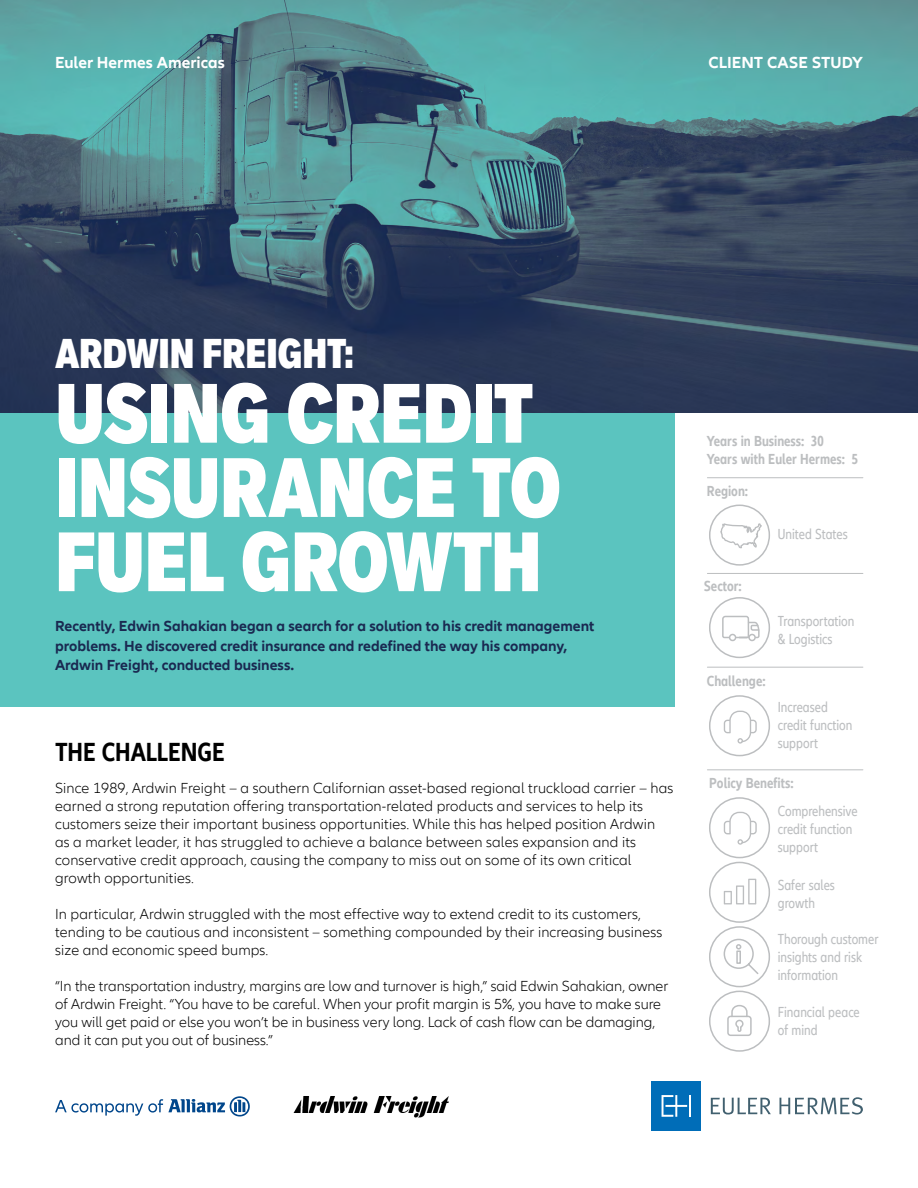
<style>
.page{position:relative;width:918px;height:1188px;background:#fff}
.page>*{position:absolute;margin:0;border:0;box-sizing:border-box;transform-origin:0 0}
.t1{font:900 condensed 82.5px/74.2px "Applied Sans Pro";letter-spacing:-.01em;color:#fff;scale:.9 1}
.t2{font:900 condensed 40.5px "Applied Sans Pro";letter-spacing:-.005em;color:#fff;scale:.9 1}
.t3{font:700 condensed 27px "Allianz Neo";color:#000}
.t4{font:700 16.5px "Allianz Neo";color:#fff}
.t5{font:300 15px/18px "Allianz Neo";letter-spacing:.01em;color:#000}
.t6{font:condensed 15px/18px "Allianz Neo";color:#bcbec0}
.t7{font:700 15px/19.5px "Allianz Neo";color:#1a2951}
.t8{font:700 condensed 15px/18px "Allianz Neo";color:#bcbec0}
</style>
<div class="page">
<div style="left:0;top:411px;width:674px;height:296px;background:#5bc4bf"></div>
<img style="left:0;top:0;width:918px;height:413px">
<div style="left:709px;top:862px;width:61px;height:61px;border:2px solid #bcbec0;border-radius:50%"></div>
<div style="left:709px;top:926px;width:61px;height:61px;border:2px solid #bcbec0;border-radius:50%"></div>
<div style="left:709px;top:991px;width:61px;height:61px;border:2px solid #bcbec0;border-radius:50%"></div>
<div style="left:709px;top:505px;width:61px;height:61px;border:2px solid #bcbec0;border-radius:50%"></div>
<svg style="left:720px;top:523px;width:42px;height:26px"></svg>
<hr style="left:707px;top:477px;width:156px;height:1px;background:#bcbec0">
<hr style="left:707px;top:573px;width:156px;height:1px;background:#bcbec0">
<hr style="left:707px;top:667px;width:156px;height:1px;background:#bcbec0">
<hr style="left:707px;top:769px;width:156px;height:1px;background:#bcbec0">
<div style="left:709px;top:797px;width:61px;height:61px;border:2px solid #bcbec0;border-radius:50%"></div>
<div style="left:709px;top:597px;width:61px;height:61px;border:2px solid #bcbec0;border-radius:50%"></div>
<div style="left:709px;top:695px;width:61px;height:61px;border:2px solid #bcbec0;border-radius:50%"></div>
<img style="left:293px;top:1096px;width:156px;height:22px">
<div style="left:652px;top:1081px;width:49px;height:50px;background:#006db8"></div>
<hr style="left:689px;top:1095px;width:2px;height:22px;background:#fff">
<svg style="left:662px;top:1095px;width:25px;height:22px"></svg>
<svg style="left:711px;top:1098px;width:60px;height:17px"></svg>
<svg style="left:780px;top:1097px;width:83px;height:18px"></svg>
<svg style="left:55px;top:1096px;width:195px;height:21px"></svg>
<svg style="left:722px;top:615px;width:38px;height:27px"></svg>
<svg style="left:724px;top:812px;width:33px;height:33px"></svg>
<svg style="left:724px;top:711px;width:33px;height:33px"></svg>
<svg style="left:724px;top:879px;width:32px;height:25px"></svg>
<div style="left:727px;top:1016px;width:25px;height:20px;border:2px solid #bcbec0;border-radius:3px"></div>
<svg style="left:731px;top:1005px;width:17px;height:27px"></svg>
<svg style="left:723px;top:938px;width:36px;height:36px"></svg>
<p class="t4" style="left:55px;top:53px;width:171px">Euler Hermes Americas</p>
<p class="t4" style="left:709px;top:53px;width:156px">CLIENT CASE STUDY</p>
<h2 class="t2" style="left:55px;top:329px;width:333px">ARDWIN FREIGHT:</h2>
<h1 class="t1" style="left:55px;top:375px;width:564px">USING CREDIT<br>INSURANCE TO<br>FUEL GROWTH</h1>
<p class="t7" style="left:55px;top:617px;width:541px">Recently, Edwin Sahakian began a search for a solution to his credit management problems. He discovered credit insurance and redefined the way his company,<br>Ardwin Freight, conducted business.</p>
<h3 class="t3" style="left:55px;top:736px;width:171px">THE CHALLENGE</h3>
<p class="t5" style="left:55px;top:779px;width:620px">Since 1989, Ardwin Freight – a southern Californian asset-based regional truckload carrier – has earned a strong reputation offering transportation-related products and services to help its customers seize their important business opportunities. While this has helped position Ardwin as a market leader, it has struggled to achieve a balance between sales expansion and its conservative credit approach, causing the company to miss out on some of its own critical growth opportunities.</p>
<p class="t5" style="left:55px;top:905px;width:609px">In particular, Ardwin struggled with the most effective way to extend credit to its customers, tending to be cautious and inconsistent – something compounded by their increasing business size and economic speed bumps.</p>
<p class="t5" style="left:55px;top:977px;width:615px">“In the transportation industry, margins are low and turnover is high,” said Edwin Sahakian, owner of Ardwin Freight. “You have to be careful. When your profit margin is 5%, you have to make sure you will get paid or else you won’t be in business very long. Lack of cash flow can be damaging, and it can put you out of business.”</p>
<p class="t8" style="left:707px;top:432px;width:153px">Years in Business: 30<br>Years with Euler Hermes: 5</p>
<p class="t8" style="left:707px;top:482px;width:43px">Region:</p>
<p class="t6" style="left:778px;top:526px;width:72px">United States</p>
<p class="t8" style="left:704px;top:578px;width:39px">Sector:</p>
<p class="t8" style="left:707px;top:672px;width:60px">Challenge:</p>
<p class="t6" style="left:778px;top:612px;width:78px">Transportation &amp; Logistics</p>
<p class="t6" style="left:778px;top:698px;width:76px">Increased credit function support</p>
<p class="t8" style="left:709px;top:774px;width:86px">Policy Benefits:</p>
<p class="t6" style="left:778px;top:803px;width:82px">Comprehensive credit function support</p>
<p class="t6" style="left:778px;top:876px;width:59px">Safer sales growth</p>
<p class="t6" style="left:778px;top:930px;width:102px">Thorough customer insights and risk information</p>
<p class="t6" style="left:778px;top:1004px;width:83px">Financial peace of mind</p>
</div>
